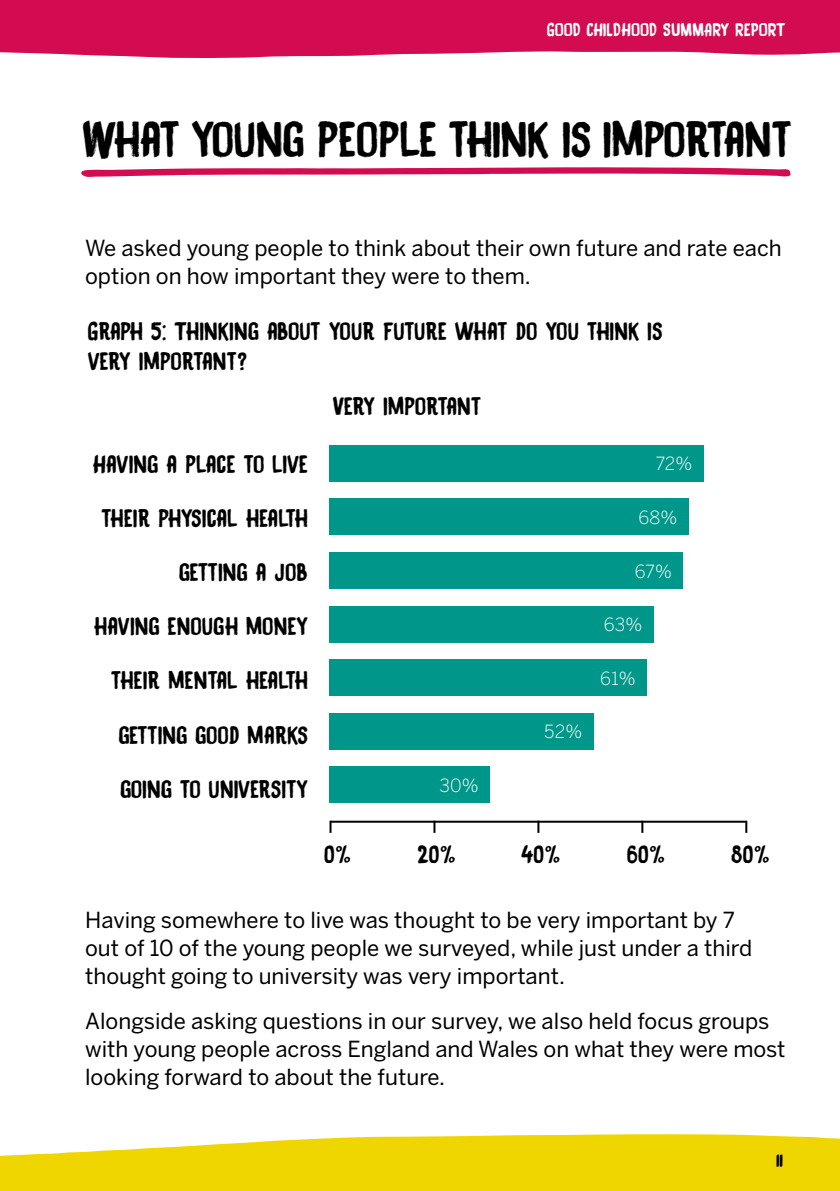
<style>
.page{position:relative;width:840px;height:1191px;background:#fff}
.page>*{position:absolute;margin:0;border:0;box-sizing:border-box;transform-origin:0 0}
.t1{font:44px "Black Bamboo";letter-spacing:-.02em;color:#000}
.t2{font:22px/28px "Benton Sans";color:#000}
.t3{font:22px/30px "Black Bamboo";color:#000}
.t4{font:22px "Black Bamboo";letter-spacing:-.03em;color:#000}
.t5{font:300 18px "Benton Sans";letter-spacing:.01em;color:#fff}
.t6{font:16px "Black Bamboo";color:#fff}
.t7{font:16px "Black Bamboo";color:#000}
</style>
<div class="page">
<svg style="left:0;top:0;width:839px;height:58px;background:#d51a5b"></svg>
<hr style="left:0;top:0;width:164px;height:1px;background:#d30b50">
<svg style="left:0;top:1134px;width:839px;height:57px;background:#f0da1b"></svg>
<svg style="left:81px;top:167px;width:709px;height:10px"></svg>
<hr style="left:330px;top:820px;width:415px;height:2px;background:#000">
<svg style="left:329px;top:820px;width:2px;height:13px"></svg>
<svg style="left:433px;top:820px;width:2px;height:13px"></svg>
<svg style="left:537px;top:820px;width:2px;height:13px"></svg>
<svg style="left:641px;top:820px;width:2px;height:13px"></svg>
<svg style="left:744px;top:820px;width:2px;height:13px"></svg>
<div style="left:329px;top:445px;width:374px;height:36px;background:#00978b"></div>
<div style="left:329px;top:499px;width:359px;height:36px;background:#00978b"></div>
<div style="left:329px;top:552px;width:354px;height:37px;background:#00978b"></div>
<div style="left:329px;top:606px;width:324px;height:36px;background:#00978b"></div>
<div style="left:329px;top:659px;width:317px;height:37px;background:#00978b"></div>
<div style="left:329px;top:713px;width:264px;height:36px;background:#00978b"></div>
<div style="left:329px;top:767px;width:160px;height:36px;background:#00978b"></div>
<p class="t6" style="left:546px;top:18px;width:240px">GOOD CHILDHOOD SUMMARY REPORT</p>
<h1 class="t1" style="left:82px;top:106px;width:711px">WHAT YOUNG PEOPLE THINK IS IMPORTANT</h1>
<p class="t2" style="left:85px;top:233px;width:697px">We asked young people to think about their own future and rate each option on how important they were to them.</p>
<p class="t3" style="left:87px;top:316px;width:576px">GRAPH 5: THINKING ABOUT YOUR FUTURE WHAT DO YOU THINK IS<br>VERY IMPORTANT?</p>
<p class="t3" style="left:92px;top:449px;width:217px">HAVING A PLACE TO LIVE</p>
<p class="t3" style="left:101px;top:503px;width:208px">THEIR PHYSICAL HEALTH</p>
<p class="t3" style="left:179px;top:557px;width:131px">GETTING A JOB</p>
<p class="t3" style="left:94px;top:611px;width:216px">HAVING ENOUGH MONEY</p>
<p class="t3" style="left:111px;top:665px;width:199px">THEIR MENTAL HEALTH</p>
<p class="t3" style="left:118px;top:719px;width:191px">GETTING GOOD MARKS</p>
<p class="t3" style="left:120px;top:773px;width:189px">GOING TO UNIVERSITY</p>
<p class="t4" style="left:332px;top:389px;width:151px">VERY IMPORTANT</p>
<p class="t5" style="left:439px;top:775px;width:41px">30%</p>
<p class="t5" style="left:544px;top:721px;width:40px">52%</p>
<p class="t5" style="left:655px;top:453px;width:38px">72%</p>
<p class="t5" style="left:638px;top:507px;width:40px">68%</p>
<p class="t5" style="left:634px;top:560px;width:39px">67%</p>
<p class="t5" style="left:603px;top:614px;width:40px">63%</p>
<p class="t5" style="left:600px;top:667px;width:37px">61%</p>
<p class="t3" style="left:323px;top:839px;width:28px">0%</p>
<p class="t3" style="left:417px;top:839px;width:39px">20%</p>
<p class="t3" style="left:520px;top:839px;width:41px">40%</p>
<p class="t3" style="left:626px;top:839px;width:40px">60%</p>
<p class="t3" style="left:730px;top:839px;width:40px">80%</p>
<p class="t2" style="left:85px;top:906px;width:668px">Having somewhere to live was thought to be very important by 7 out of 10 of the young people we surveyed, while just under a third thought going to university was very important.</p>
<p class="t2" style="left:85px;top:1007px;width:701px">Alongside asking questions in our survey, we also held focus groups with young people across England and Wales on what they were most looking forward to about the future.</p>
<p class="t7" style="left:775px;top:1148px;width:9px">11</p>
</div>
